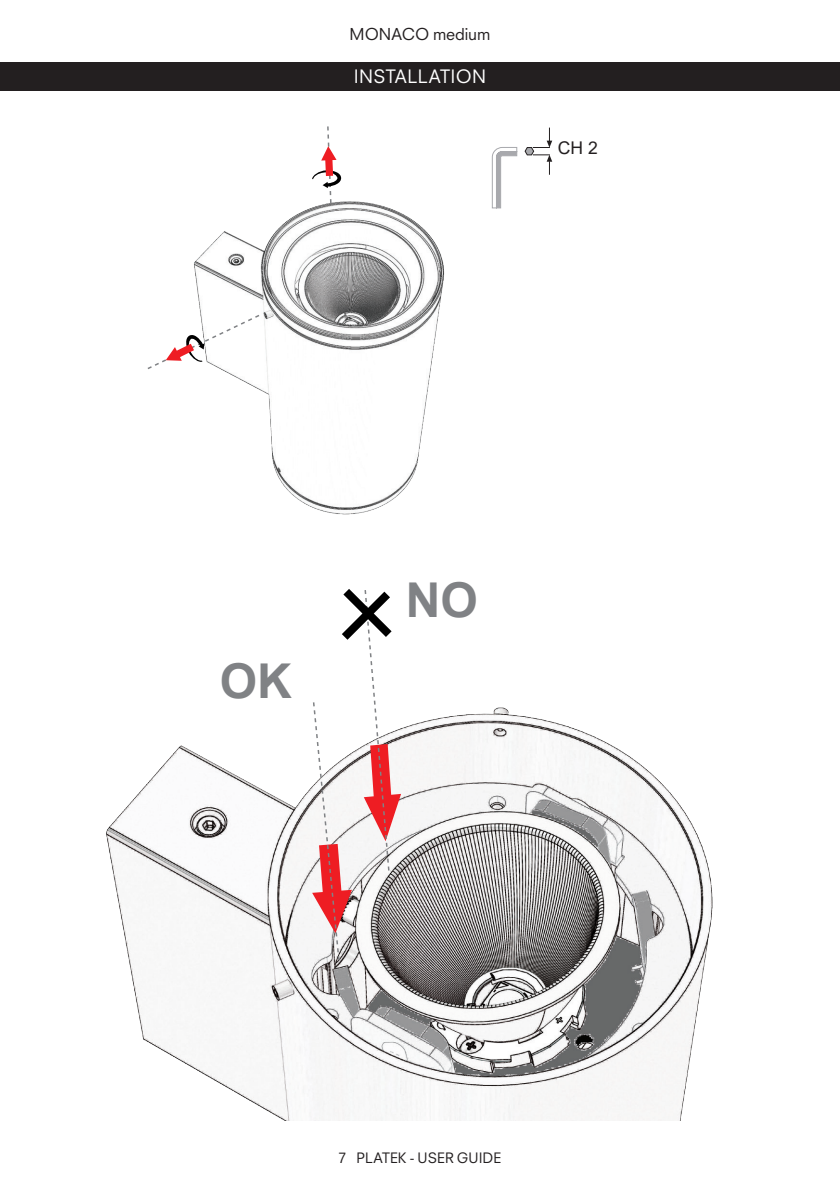
<style>
.page{position:relative;width:840px;height:1191px;background:#fff}
.page>*{position:absolute;margin:0;border:0;box-sizing:border-box;transform-origin:0 0}
.t1{font:700 48px "Arial";color:#808285}
.t2{font:18px "Neuzeit SLT Std";letter-spacing:.02em;color:#fff}
.t3{font:17.6px "Arial";color:#231f20}
.t4{font:16px "Neuzeit SLT Std";letter-spacing:-.005em;color:#231f20}
.t5{font:14px "Neuzeit SLT Std";letter-spacing:.005em;color:#231f20}
</style>
<div class="page">
<div style="left:0;top:62px;width:839px;height:29px;background:#231f20"></div>
<img style="left:194px;top:177px;width:251px;height:338px">
<svg style="left:147px;top:313px;width:114px;height:57px"></svg>
<svg style="left:312px;top:126px;width:29px;height:79px"></svg>
<img style="left:106px;top:707px;width:607px;height:413px">
<svg style="left:312px;top:589px;width:89px;height:373px"></svg>
<svg style="left:491px;top:147px;width:26px;height:62px"></svg>
<svg style="left:524px;top:128px;width:28px;height:47px"></svg>
<p class="t4" style="left:349px;top:25px;width:142px">MONACO medium</p>
<p class="t2" style="left:354px;top:66px;width:160px">TECHNICAL DATA</p>
<p class="t2" style="left:353px;top:66px;width:134px">INSTALLATION</p>
<p class="t3" style="left:557px;top:136px;width:41px">CH 2</p>
<p class="t1" style="left:220px;top:647px;width:73px">OK</p>
<p class="t1" style="left:405px;top:566px;width:74px">NO</p>
<p class="t5" style="left:338px;top:1149px;width:164px">7 PLATEK - USER GUIDE</p>
</div>
